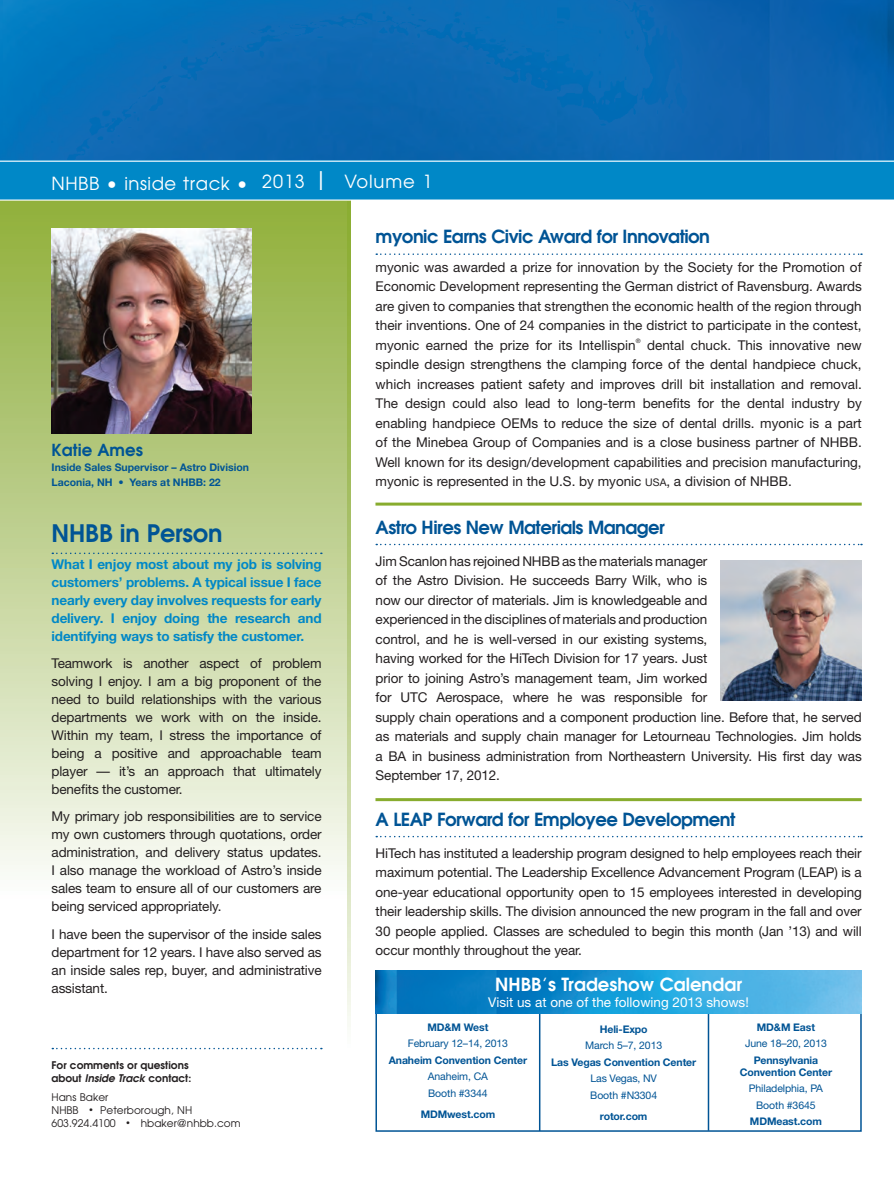
<style>
.page{position:relative;width:894px;height:1187px;background:#fff}
.page>*{position:absolute;margin:0;border:0;box-sizing:border-box;transform-origin:0 0}
.t1{font:700 24px "Avian";letter-spacing:-.01em;color:#005495}
.t2{font:700 18px "Avian";letter-spacing:-.03em;color:#005495}
.t3{font:18px "Avian";letter-spacing:.03em;color:#fff}
.t4{font:700 18px "Avian";color:#fff}
.t5{font:700 16.5px "Avian";color:#005495}
.t6{font:13.5px/19.5px "Helvetica Neue";letter-spacing:-.01em;color:#231f20;text-align:justify}
.t7{font:700 13.5px/18px "Helvetica Neue";letter-spacing:-.01em;color:#0088c7;text-align:justify}
.t8{font:13.5px "Helvetica Neue";color:#fff}
.t9{font:700 10.5px/15px "Helvetica Neue";letter-spacing:-.01em;color:#005495}
.t10{font:10.5px/16.5px "Helvetica Neue";letter-spacing:-.01em;color:#005495}
.t11{font:10.5px/12.6px "Avian";color:#231f20}
.t12{font:700 10.5px/12.6px "Avian";color:#231f20}
.t13{font:6.15px "Helvetica Neue";color:#231f20}
.s1{font-size:25.5px}
.s2{font-style:italic}
.s3{font-size:7.5px}
.s4{font-size:10.5px}
</style>
<div class="page">
<hr style="left:539px;top:1013px;width:1px;height:117px;background:#005495">
<hr style="left:708px;top:1013px;width:1px;height:117px;background:#005495">
<svg style="left:0;top:201px;width:347px;height:849px"></svg>
<img style="left:0;top:0;width:894px;height:161px">
<div style="left:0;top:161px;width:894px;height:39px;background:#0088c7"></div>
<hr style="left:0;top:161px;width:894px;height:1px;background:#fff">
<img style="left:52px;top:228px;width:200px;height:205px">
<svg style="left:52px;top:552px;width:270px;height:2px"></svg>
<svg style="left:52px;top:1047px;width:270px;height:2px"></svg>
<hr style="left:0;top:199px;width:894px;height:2px;background:#fff">
<svg style="left:347px;top:201px;width:3px;height:826px;background:#b7cb82"></svg>
<svg style="left:376px;top:253px;width:486px;height:2px"></svg>
<hr style="left:375px;top:502px;width:487px;height:3px;background:#88ac2e">
<hr style="left:375px;top:798px;width:487px;height:3px;background:#88ac2e">
<svg style="left:376px;top:543px;width:486px;height:2px"></svg>
<svg style="left:376px;top:835px;width:486px;height:2px"></svg>
<img style="left:375px;top:970px;width:487px;height:43px">
<img style="left:721px;top:560px;width:141px;height:140px">
<h2 class="t3" style="left:52px;top:174px;width:382px">NHBB • inside track • 2013 <span class="s1">|</span> Volume 1</h2>
<p class="t5" style="left:52px;top:441px;width:93px">Katie Ames</p>
<p class="t9" style="left:52px;top:460px;width:199px">Inside Sales Supervisor – Astro Division<br>Laconia, NH • Years at NHBB: 22</p>
<h1 class="t1" style="left:52px;top:520px;width:172px">NHBB in Person</h1>
<p class="t7" style="left:52px;top:554px;width:272px">What I enjoy most about my job is solving customers’ problems. A typical issue I face nearly every day involves requests for early delivery. I enjoy doing the research and identifying ways to satisfy the customer.</p>
<p class="t6" style="left:52px;top:654px;width:272px;line-height:18px">Teamwork is another aspect of problem solving I enjoy. I am a big proponent of the need to build relationships with the various departments we work with on the inside.<br>Within my team, I stress the importance of being a positive and approachable team player — it’s an approach that ultimately benefits the customer.</p>
<p class="t6" style="left:52px;top:807px;width:272px;line-height:18px">My primary job responsibilities are to service my own customers through quotations, order administration, and delivery status updates.<br>I also manage the workload of Astro’s inside sales team to ensure all of our customers are being serviced appropriately.</p>
<p class="t6" style="left:52px;top:924px;width:272px;line-height:18px">I have been the supervisor of the inside sales department for 12 years. I have also served as an inside sales rep, buyer, and administrative assistant.</p>
<p class="t12" style="left:52px;top:1059px;width:141px">For comments or questions about <span class="s2">Inside Track</span> contact:</p>
<p class="t11" style="left:52px;top:1091px;width:190px">Hans Baker<br>NHBB <span class="s3">•</span> Peterborough, NH<br>603.924.4100 <span class="s3">•</span> hbaker@nhbb.com</p>
<h2 class="t2" style="left:376px;top:227px;width:336px">myonic Earns Civic Award for Innovation</h2>
<p class="t6" style="left:376px;top:257px;width:488px">myonic was awarded a prize for innovation by the Society for the Promotion of Economic Development representing the German district of Ravensburg. Awards are given to companies that strengthen the economic health of the region through their inventions. One of 24 companies in the district to participate in the contest, myonic earned the prize for its Intellispin</p>
<p class="t13" style="left:636px;top:337px;width:6px">®</p>
<p class="t6" style="left:376px;top:335px;width:488px;text-indent:271px">dental chuck. This innovative new spindle design strengthens the clamping force of the dental handpiece chuck, which increases patient safety and improves drill bit installation and removal.<br>The design could also lead to long-term benefits for the dental industry by enabling handpiece OEMs to reduce the size of dental drills. myonic is a part of the Minebea Group of Companies and is a close business partner of NHBB.<br>Well known for its design/development capabilities and precision manufacturing, myonic is represented in the U.S. by myonic <span class="s4">USA</span>, a division of NHBB.</p>
<h2 class="t2" style="left:376px;top:517px;width:291px">Astro Hires New Materials Manager</h2>
<p class="t6" style="left:376px;top:551px;width:488px;text-align:left">Jim Scanlon has rejoined NHBB as the materials manager<br>of the Astro Division. He succeeds Barry Wilk, who is<br>now our director of materials. Jim is knowledgeable and<br>experienced in the disciplines of materials and production<br>control, and he is well-versed in our existing systems,<br>having worked for the HiTech Division for 17 years. Just<br>prior to joining Astro’s management team, Jim worked<br>for UTC Aerospace, where he was responsible for<br>supply chain operations and a component production line. Before that, he served as materials and supply chain manager for Letourneau Technologies. Jim holds a BA in business administration from Northeastern University. His first day was September 17, 2012.</p>
<h2 class="t2" style="left:376px;top:809px;width:361px">A LEAP Forward for Employee Development</h2>
<p class="t6" style="left:376px;top:843px;width:488px">HiTech has instituted a leadership program designed to help employees reach their maximum potential. The Leadership Excellence Advancement Program (LEAP) is a one-year educational opportunity open to 15 employees interested in developing their leadership skills. The division announced the new program in the fall and over 30 people applied. Classes are scheduled to begin this month (Jan ’13) and will occur monthly throughout the year.</p>
<h2 class="t4" style="left:495px;top:974px;width:248px">NHBB’s Tradeshow Calendar</h2>
<p class="t8" style="left:488px;top:994px;width:262px">Visit us at one of the following 2013 shows!</p>
<p class="t9" style="left:427px;top:1019px;width:62px">MD&amp;M West</p>
<p class="t10" style="left:408px;top:1034px;width:102px">February 12–14, 2013</p>
<p class="t9" style="left:389px;top:1052px;width:140px">Anaheim Convention Center</p>
<p class="t10" style="left:428px;top:1067px;width:62px">Anaheim, CA<br>Booth #3344</p>
<p class="t9" style="left:421px;top:1106px;width:76px">MDMwest.com</p>
<p class="t9" style="left:757px;top:1018px;width:60px">MD&amp;M East</p>
<p class="t10" style="left:745px;top:1034px;width:83px">June 18–20, 2013</p>
<p class="t9" style="left:740px;top:1053px;width:94px;line-height:12px;text-align:center">Pennsylvania<br>Convention Center</p>
<p class="t10" style="left:749px;top:1079px;width:76px;text-align:center">Philadelphia, PA<br>Booth #3645</p>
<p class="t9" style="left:750px;top:1113px;width:74px">MDMeast.com</p>
<p class="t9" style="left:600px;top:1021px;width:49px">Heli-Expo</p>
<p class="t10" style="left:585px;top:1037px;width:79px">March 5–7, 2013</p>
<p class="t9" style="left:551px;top:1054px;width:147px">Las Vegas Convention Center</p>
<p class="t10" style="left:590px;top:1070px;width:68px">Las Vegas, NV<br>Booth #N3304</p>
<p class="t9" style="left:600px;top:1108px;width:49px">rotor.com</p>
</div>
